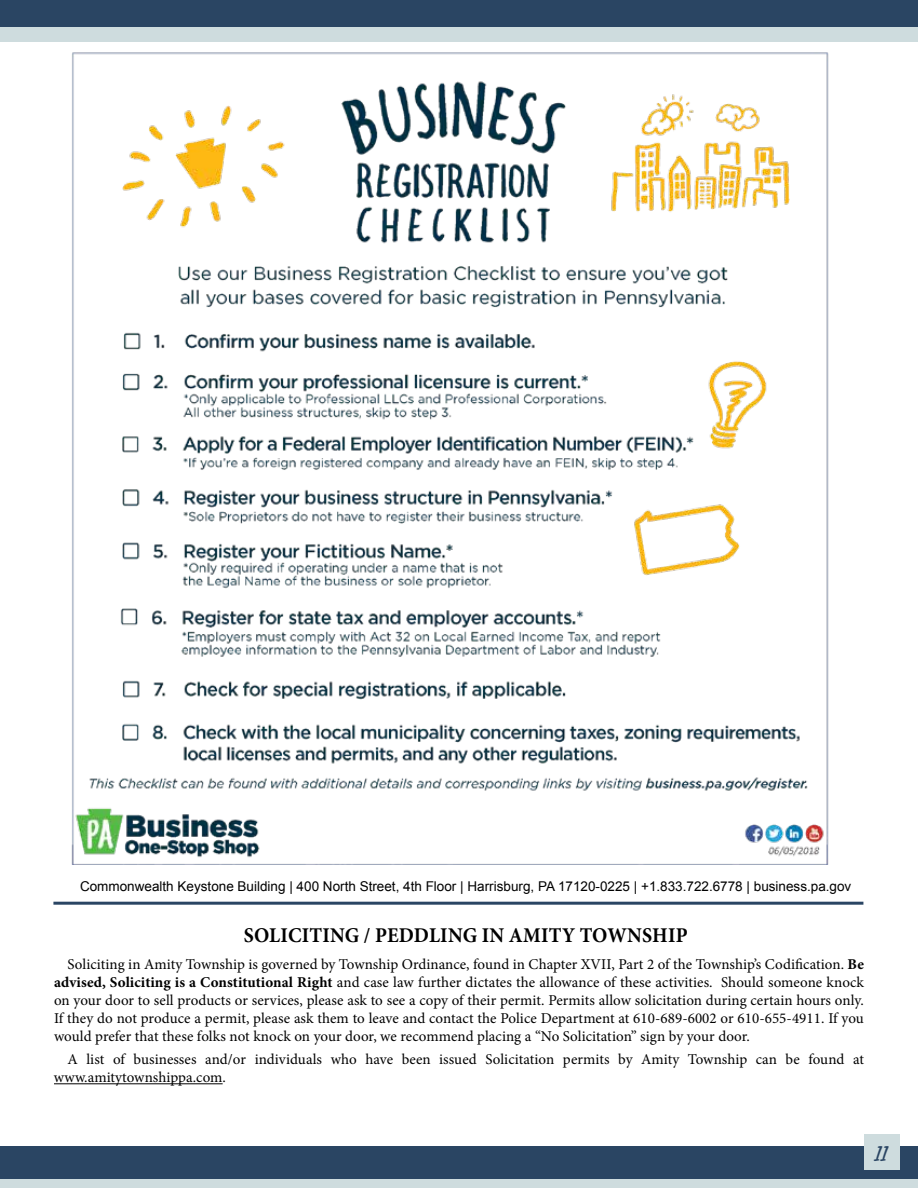
<style>
.page{position:relative;width:918px;height:1188px;background:#fff}
.page>*{position:absolute;margin:0;border:0;box-sizing:border-box;transform-origin:0 0}
.t1{font:24px "Freehand 575 BT Regular B";color:#2a4563}
.t2{font:700 21px "Minion Pro";letter-spacing:.01em;color:#000;scale:.95 1}
.t3{font:15px/18px "Minion Pro";letter-spacing:.005em;color:#000;text-align:justify}
.t4{font:13.5px "Arial";color:#000}
.s1{font-weight:700}
</style>
<div class="page">
<div style="left:0;top:1146px;width:918px;height:33px;background:#2a4563"></div>
<div style="left:0;top:1179px;width:918px;height:9px;background:#cedcde"></div>
<div style="left:864px;top:1134px;width:36px;height:36px;background:#cedcde"></div>
<div style="left:0;top:0;width:918px;height:32px;background:#2a4563"></div>
<div style="left:0;top:27px;width:918px;height:15px;background:#cedcde"></div>
<hr style="left:53px;top:902px;width:810px;height:3px;background:#2a4563">
<hr style="left:54px;top:1083px;width:169px;height:1px;background:#000">
<img style="left:71px;top:52px;width:758px;height:813px">
<p class="t4" style="left:80px;top:878px;width:773px">Commonwealth Keystone Building | 400 North Street, 4th Floor | Harrisburg, PA 17120-0225 | +1.833.722.6778 | business.pa.gov</p>
<h2 class="t2" style="left:244px;top:921px;width:469px">SOLICITING / PEDDLING IN AMITY TOWNSHIP</h2>
<p class="t3" style="left:54px;top:955px;width:811px;text-indent:14px">Soliciting in Amity Township is governed by Township Ordinance, found in Chapter XVII, Part 2 of the Township’s Codification. <span class="s1">Be advised, Soliciting is a Constitutional Right</span> and case law further dictates the allowance of these activities. Should someone knock on your door to sell products or services, please ask to see a copy of their permit. Permits allow solicitation during certain hours only.<br>If they do not produce a permit, please ask them to leave and contact the Police Department at 610-689-6002 or 610-655-4911. If you would prefer that these folks not knock on your door, we recommend placing a “No Solicitation” sign by your door.</p>
<p class="t3" style="left:54px;top:1051px;width:812px;text-indent:14px">A list of businesses and/or individuals who have been issued Solicitation permits by Amity Township can be found at www.amitytownshippa.com.</p>
<h1 class="t1" style="left:875px;top:1142px;width:14px">11</h1>
</div>
